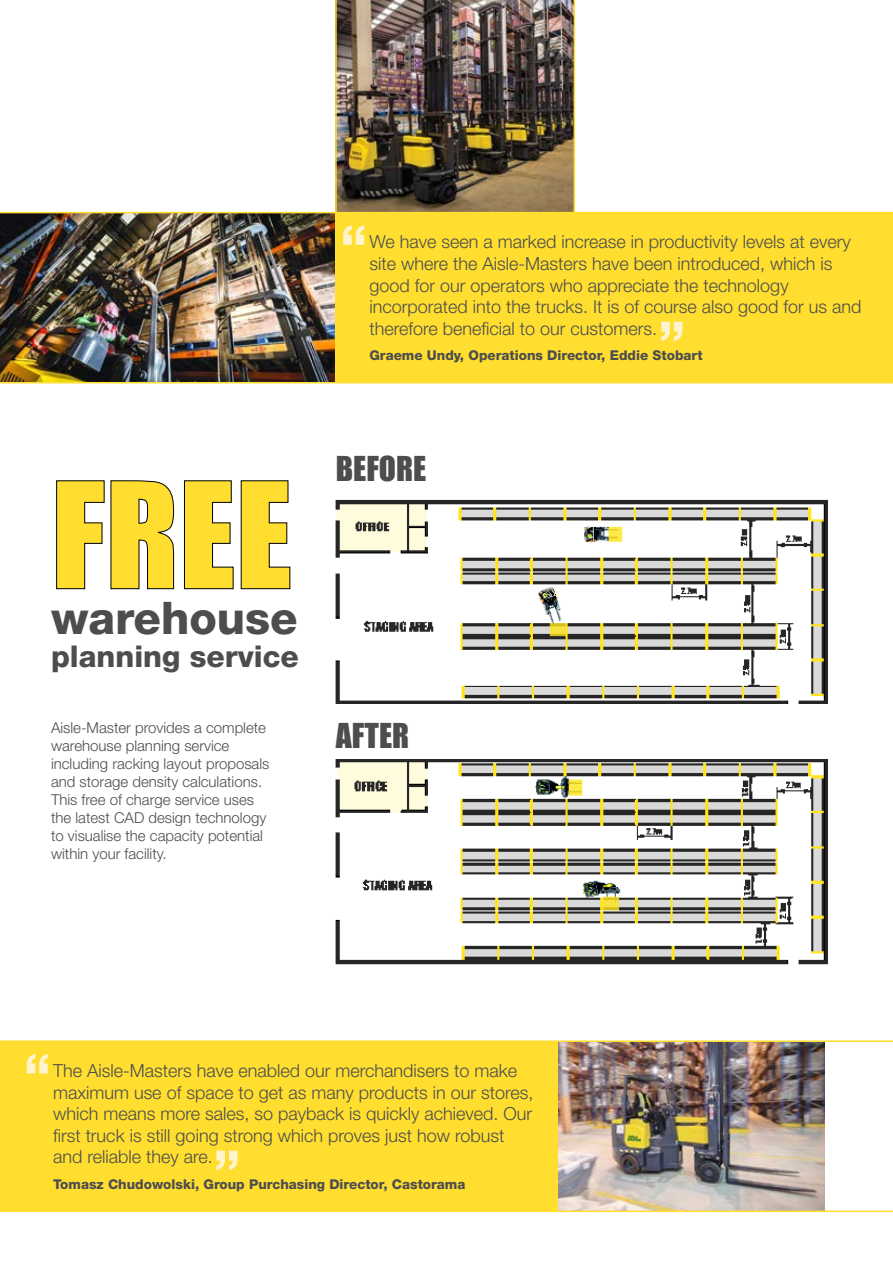
<style>
.page{position:relative;width:893px;height:1263px;background:#fff}
.page>*{position:absolute;margin:0;border:0;box-sizing:border-box;transform-origin:0 0}
.t1{font:136.5px "Impact";color:#ffde2f}
.t2{font:800 54px "Helvetica Neue LT Std";color:#fff4cd}
.t3{font:800 45px "Helvetica Neue LT Std";color:#4d4d4f}
.t4{font:31.5px "Impact";color:#4d4d4f}
.t5{font:800 30px "Helvetica Neue LT Std";color:#4d4d4f}
.t6{font:300 18px/21.6px "Helvetica Neue LT Std";color:#4d4d4f}
.t7{font:300 15px/18px "Helvetica Neue LT Std";color:#4d4d4f}
.t8{font:800 13.5px "Helvetica Neue LT Std";color:#4d4d4f}
</style>
<div class="page">
<img style="left:337px;top:0;width:237px;height:212px">
<img style="left:0;top:213px;width:336px;height:169px">
<div style="left:336px;top:213px;width:557px;height:170px;background:#ffde2f"></div>
<hr style="left:0;top:212px;width:893px;height:1px;background:#ffde2f">
<hr style="left:0;top:382px;width:893px;height:1px;background:#ffde2f">
<hr style="left:335px;top:0;width:2px;height:213px;background:#ffde2f">
<hr style="left:574px;top:0;width:1px;height:213px;background:#ffde2f">
<img style="left:335px;top:760px;width:493px;height:205px">
<img style="left:335px;top:499px;width:492px;height:205px">
<img style="left:557px;top:1042px;width:268px;height:168px">
<div style="left:0;top:1041px;width:557px;height:170px;background:#ffde2f"></div>
<hr style="left:0;top:1210px;width:893px;height:2px;background:#ffde2f">
<hr style="left:0;top:1040px;width:893px;height:2px;background:#ffde2f">
<svg style="left:56px;top:480px;width:49px;height:109px"></svg>
<svg style="left:111px;top:480px;width:63px;height:109px"></svg>
<svg style="left:184px;top:480px;width:49px;height:109px"></svg>
<svg style="left:241px;top:480px;width:49px;height:109px"></svg>
<h1 class="t1" style="left:51px;top:429px;width:243px">FREE</h1>
<h3 class="t3" style="left:51px;top:591px;width:248px">warehouse</h3>
<h3 class="t5" style="left:51px;top:638px;width:249px">planning service</h3>
<p class="t7" style="left:51px;top:719px;width:220px">Aisle-Master provides a complete warehouse planning service including racking layout proposals and storage density calculations.<br>This free of charge service uses the latest CAD design technology to visualise the capacity potential within your facility.</p>
<h2 class="t2" style="left:340px;top:213px;width:28px">“</h2>
<p class="t6" style="left:369px;top:231px;width:493px">We have seen a marked increase in productivity levels at every site where the Aisle-Masters have been introduced, which is good for our operators who appreciate the technology incorporated into the trucks. It is of course also good for us and therefore beneficial to our customers.</p>
<p class="t8" style="left:369px;top:347px;width:335px">Graeme Undy, Operations Director, Eddie Stobart</p>
<h2 class="t2" style="left:658px;top:309px;width:28px">”</h2>
<h3 class="t4" style="left:336px;top:444px;width:92px">BEFORE</h3>
<h3 class="t4" style="left:336px;top:711px;width:75px">AFTER</h3>
<h2 class="t2" style="left:24px;top:1041px;width:29px">“</h2>
<p class="t6" style="left:53px;top:1059px;width:482px">The Aisle-Masters have enabled our merchandisers to make maximum use of space to get as many products in our stores, which means more sales, so payback is quickly achieved. Our first truck is still going strong which proves just how robust and reliable they are.</p>
<p class="t8" style="left:53px;top:1176px;width:414px">Tomasz Chudowolski, Group Purchasing Director, Castorama</p>
<h2 class="t2" style="left:213px;top:1138px;width:28px">”</h2>
</div>
